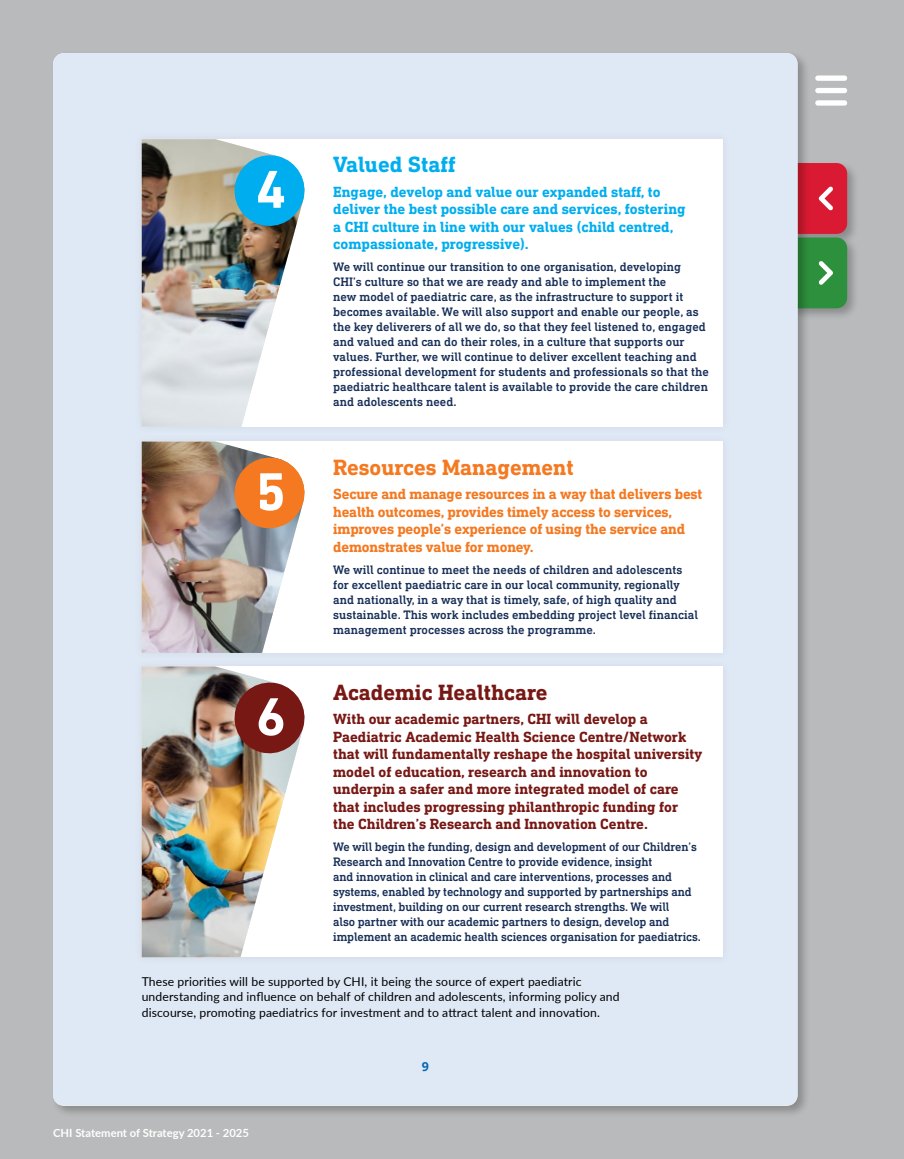
<style>
.page{position:relative;width:904px;height:1159px;background:#b9babb}
.page>*{position:absolute;margin:0;border:0;box-sizing:border-box;transform-origin:0 0}
.t1{font:700 54.25px "DIN Next Slab Pro";color:#fff}
.t2{font:700 22.5px "DIN Next Slab Pro";color:#f47920}
.t3{font:700 22.5px "DIN Next Slab Pro";color:#771814}
.t4{font:700 22.5px "DIN Next Slab Pro";color:#00aeef}
.t5{font:700 15px/17.5px "DIN Next Slab Pro";color:#771814}
.t6{font:700 15px/17.5px "DIN Next Slab Pro";letter-spacing:-.01em;color:#f47920}
.t7{font:700 15px/17.5px "DIN Next Slab Pro";color:#00aeef}
.t8{font:500 12.5px/15px "DIN Next Slab Pro";color:#182f58}
.t9{font:700 12.5px "Open Sans";color:#0668b3}
.t10{font:12.25px/15.6px "Lato";letter-spacing:.01em;color:#000}
.t11{font:700 11.25px "Lato";color:#fff}
</style>
<div class="page">
<svg style="left:815px;top:75px;width:32px;height:31px"></svg>
<div style="left:787px;top:160px;width:72px;height:87px;background:#000;opacity:.25"></div>
<div style="left:787px;top:235px;width:72px;height:86px;background:#000;opacity:.25"></div>
<svg style="left:810px;top:163px;width:37px;height:145px"></svg>
<div style="left:50px;top:50px;width:760px;height:1068px;background:#000;opacity:.25"></div>
<div style="left:53px;top:54px;width:744px;height:1051px;background:#dfe8f5"></div>
<div style="left:133px;top:131px;width:598px;height:303px;background:#50545a;opacity:.1"></div>
<div style="left:142px;top:139px;width:581px;height:287px;background:#fff"></div>
<img style="left:142px;top:139px;width:153px;height:287px">
<svg style="left:231px;top:151px;width:74px;height:79px"></svg>
<div style="left:133px;top:433px;width:598px;height:228px;background:#dce5f2"></div>
<div style="left:142px;top:441px;width:581px;height:212px;background:#fff"></div>
<img style="left:142px;top:441px;width:163px;height:212px">
<div style="left:133px;top:658px;width:598px;height:307px;background:#50545a;opacity:.1"></div>
<div style="left:142px;top:666px;width:581px;height:291px;background:#fff"></div>
<img style="left:142px;top:666px;width:153px;height:291px">
<svg style="left:231px;top:679px;width:74px;height:78px"></svg>
<h1 class="t1" style="left:256px;top:158px;width:32px">4</h1>
<h1 class="t1" style="left:256px;top:460px;width:32px">5</h1>
<h2 class="t4" style="left:333px;top:151px;width:124px">Valued Staff</h2>
<p class="t7" style="left:333px;top:183px;width:354px">Engage, develop and value our expanded staff, to deliver the best possible care and services, fostering a CHI culture in line with our values (child centred, compassionate, progressive).</p>
<p class="t8" style="left:333px;top:259px;width:377px">We will continue our transition to one organisation, developing CHI’s culture so that we are ready and able to implement the<br>new model of paediatric care, as the infrastructure to support it becomes available. We will also support and enable our people, as the key deliverers of all we do, so that they feel listened to, engaged and valued and can do their roles, in a culture that supports our values. Further, we will continue to deliver excellent teaching and professional development for students and professionals so that the paediatric healthcare talent is available to provide the care children and adolescents need.</p>
<h2 class="t2" style="left:333px;top:454px;width:242px">Resources Management</h2>
<p class="t6" style="left:333px;top:485px;width:371px">Secure and manage resources in a way that delivers best health outcomes, provides timely access to services, improves people’s experience of using the service and demonstrates value for money.</p>
<p class="t8" style="left:333px;top:562px;width:366px">We will continue to meet the needs of children and adolescents for excellent paediatric care in our local community, regionally and nationally, in a way that is timely, safe, of high quality and sustainable. This work includes embedding project level financial management processes across the programme.</p>
<h2 class="t3" style="left:333px;top:679px;width:216px">Academic Healthcare</h2>
<p class="t5" style="left:333px;top:710px;width:370px">With our academic partners, CHI will develop a Paediatric Academic Health Science Centre/Network that will fundamentally reshape the hospital university model of education, research and innovation to underpin a safer and more integrated model of care that includes progressing philanthropic funding for the Children’s Research and Innovation Centre.</p>
<p class="t8" style="left:333px;top:839px;width:369px">We will begin the funding, design and development of our Children’s Research and Innovation Centre to provide evidence, insight<br>and innovation in clinical and care interventions, processes and systems, enabled by technology and supported by partnerships and investment, building on our current research strengths. We will<br>also partner with our academic partners to design, develop and implement an academic health sciences organisation for paediatrics.</p>
<p class="t10" style="left:142px;top:973px;width:479px">These priorities will be supported by CHI, it being the source of expert paediatric understanding and influence on behalf of children and adolescents, informing policy and discourse, promoting paediatrics for investment and to attract talent and innovation.</p>
<h1 class="t1" style="left:256px;top:685px;width:32px">6</h1>
<p class="t11" style="left:53px;top:1125px;width:197px">CHI Statement of Strategy 2021 - 2025</p>
<p class="t9" style="left:422px;top:1057px;width:9px">9</p>
</div>
